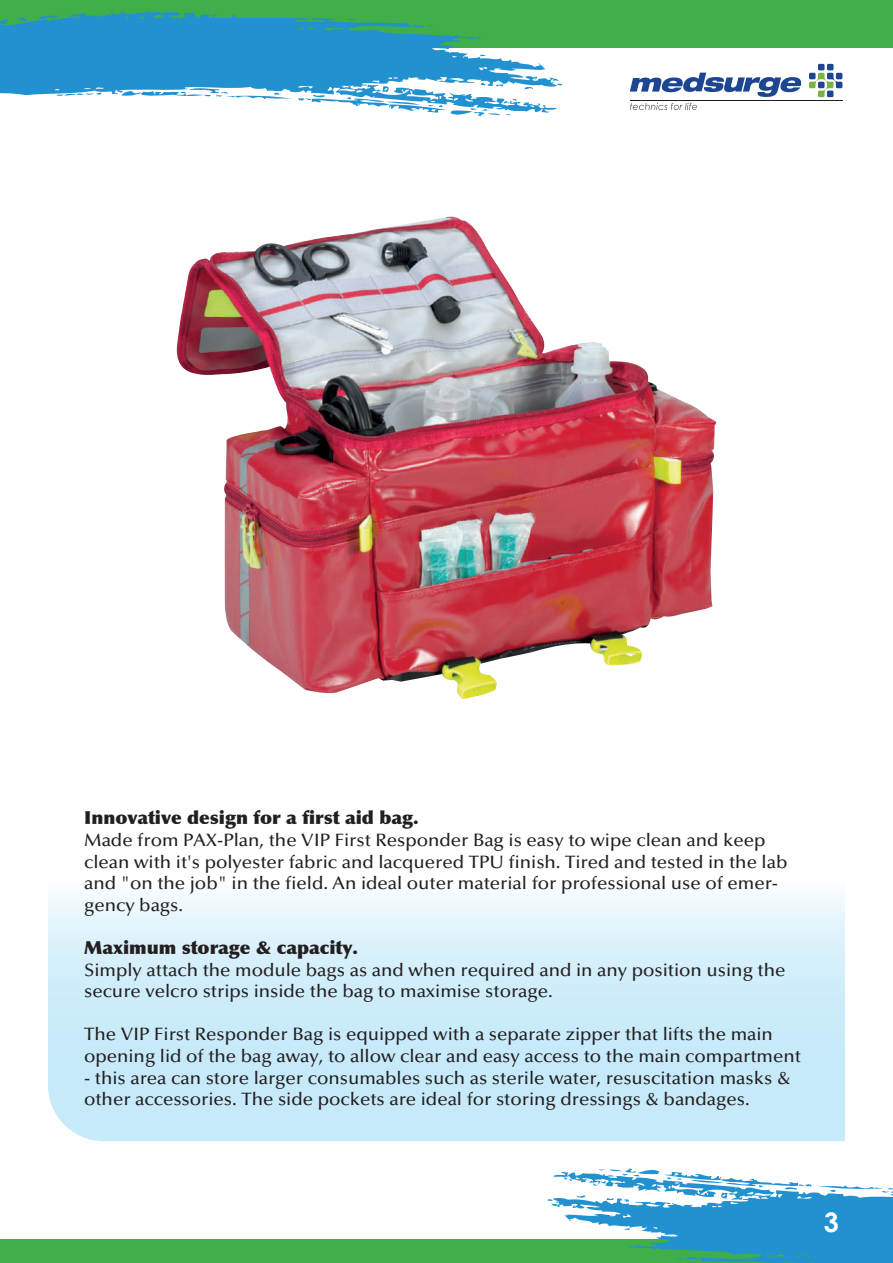
<style>
.page{position:relative;width:893px;height:1263px;background:#fff}
.page>*{position:absolute;margin:0;border:0;box-sizing:border-box;transform-origin:0 0}
.t1{font:700 27px "Century Gothic";color:#fff}
.t2{font:500 18px/21.6px "Optima LT Std";color:#231f20;scale:1.04 1}
.t3{font:900 18px "Optima LT Std";color:#231f20;scale:1.04 1}
</style>
<div class="page">
<svg style="left:48px;top:894px;width:797px;height:247px;background:#d0edfa"></svg>
<div style="left:0;top:0;width:892px;height:48px;background:#40ae49"></div>
<div style="left:0;top:1239px;width:892px;height:24px;background:#40ae49"></div>
<svg style="left:809px;top:64px;width:33px;height:33px"></svg>
<svg style="left:630px;top:103px;width:67px;height:7px"></svg>
<svg style="left:630px;top:73px;width:171px;height:24px"></svg>
<svg style="left:0;top:11px;width:559px;height:102px;fill:#2291d0"></svg>
<svg style="left:211px;top:14px;width:7px;height:3px"></svg>
<svg style="left:410px;top:24px;width:23px;height:6px"></svg>
<svg style="left:480px;top:54px;width:6px;height:2px"></svg>
<svg style="left:121px;top:83px;width:395px;height:33px"></svg>
<svg style="left:548px;top:1168px;width:344px;height:95px"></svg>
<img style="left:176px;top:217px;width:541px;height:482px">
<p class="t3" style="left:84px;top:807px;width:323px">Innovative design for a first aid bag.</p>
<p class="t2" style="left:84px;top:830px;width:678px">Made from PAX-Plan, the VIP First Responder Bag is easy to wipe clean and keep clean with it's polyester fabric and lacquered TPU finish. Tired and tested in the lab and "on the job" in the field. An ideal outer material for professional use of emer&shy;gency bags.</p>
<p class="t3" style="left:84px;top:937px;width:265px">Maximum storage &amp; capacity.</p>
<p class="t2" style="left:84px;top:959px;width:676px">Simply attach the module bags as and when required and in any position using the secure velcro strips inside the bag to maximise storage.</p>
<p class="t2" style="left:84px;top:1024px;width:691px">The VIP First Responder Bag is equipped with a separate zipper that lifts the main opening lid of the bag away, to allow clear and easy access to the main compartment</p>
<p class="t2" style="left:84px;top:1067px;width:681px">- this area can store larger consumables such as sterile water, resuscitation masks &amp; other accessories. The side pockets are ideal for storing dressings &amp; bandages.</p>
<h1 class="t1" style="left:824px;top:1202px;width:17px">3</h1>
</div>
